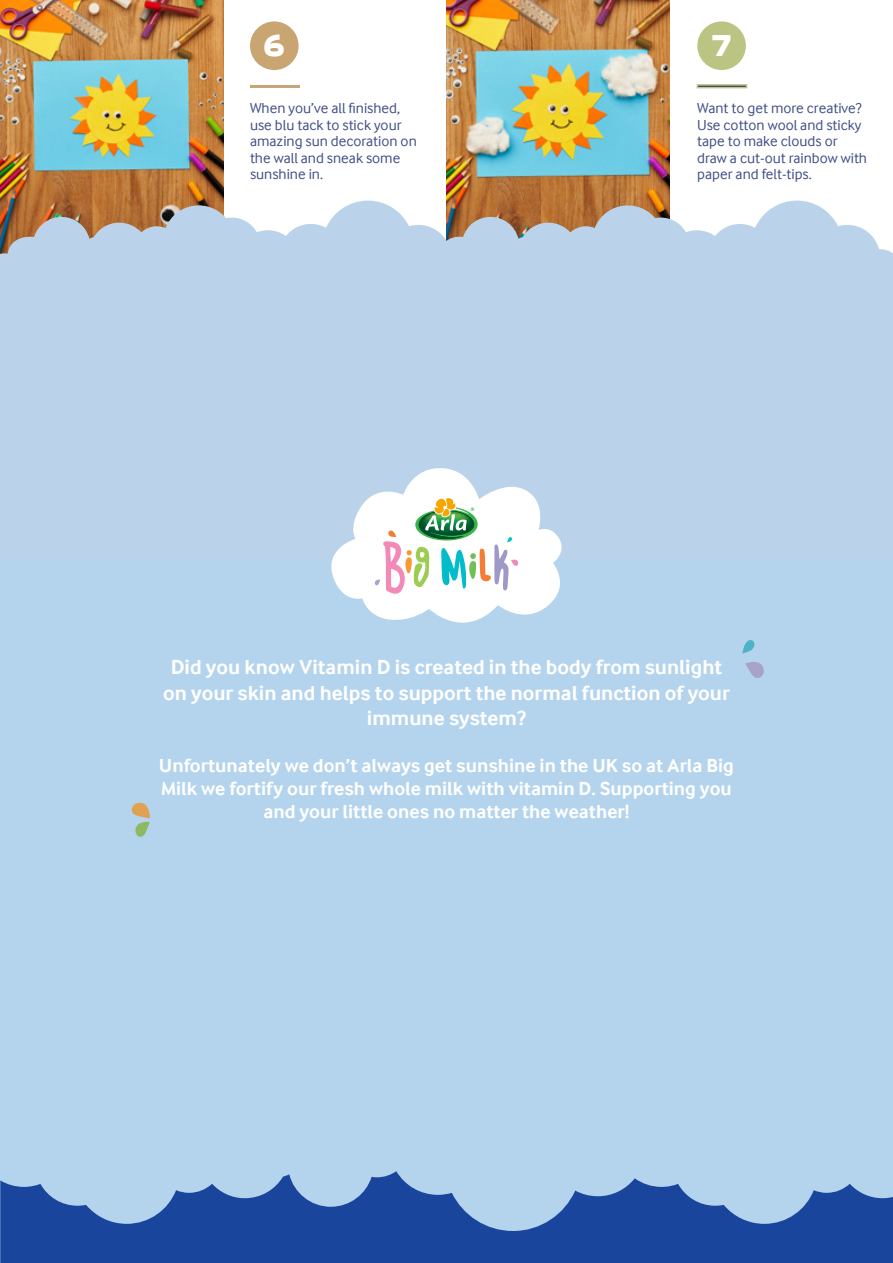
<style>
.page{position:relative;width:893px;height:1263px;background:#fff}
.page>*{position:absolute;margin:0;border:0;box-sizing:border-box;transform-origin:0 0}
.t1{font:30px "ARLASTRONG Mono";color:#fff}
.t2{font:700 21px/25.2px "Arla Inter Face";color:#fff;text-align:center}
.t3{font:700 19.5px/23.4px "Arla Inter Face";color:#fff;text-align:center}
.t4{font:15px/16.5px "Arla Inter Face";color:#3f4d84}
</style>
<div class="page">
<div style="left:697px;top:21px;width:49px;height:49px;background:#bcc484;border-radius:50%"></div>
<svg style="left:697px;top:84px;width:50px;height:4px"></svg>
<div style="left:250px;top:21px;width:49px;height:49px;background:#c9a571;border-radius:50%"></div>
<hr style="left:250px;top:85px;width:49px;height:3px;background:#c4a678">
<img style="left:0;top:0;width:223px;height:201px">
<img style="left:446px;top:0;width:224px;height:201px">
<div style="left:0;top:201px;width:893px;height:360px;background:#bad3ea"></div>
<div style="left:0;top:561px;width:893px;height:702px;background:#b4d4ed"></div>
<svg style="left:0;top:1171px;width:893px;height:92px;fill:#19459d"></svg>
<svg style="left:745px;top:662px;width:19px;height:16px"></svg>
<svg style="left:131px;top:802px;width:19px;height:35px"></svg>
<svg style="left:742px;top:640px;width:13px;height:13px"></svg>
<svg style="left:322px;top:466px;width:250px;height:157px"></svg>
<h1 class="t1" style="left:263px;top:30px;width:25px">6</h1>
<p class="t4" style="left:250px;top:100px;width:168px">When you’ve all finished, use blu tack to stick your amazing sun decoration on the wall and sneak some sunshine in.</p>
<h1 class="t1" style="left:710px;top:30px;width:25px">7</h1>
<p class="t4" style="left:697px;top:100px;width:171px">Want to get more creative?<br>Use cotton wool and sticky tape to make clouds or draw a cut-out rainbow with paper and felt-tips.</p>
<h2 class="t2" style="left:163px;top:655px;width:568px">Did you know Vitamin D is created in the body from sunlight on your skin and helps to support the normal function of your immune system?</h2>
<h3 class="t3" style="left:159px;top:753px;width:577px">Unfortunately we don’t always get sunshine in the UK so at Arla Big<br>Milk we fortify our fresh whole milk with vitamin D. Supporting you and your little ones no matter the weather!</h3>
</div>
